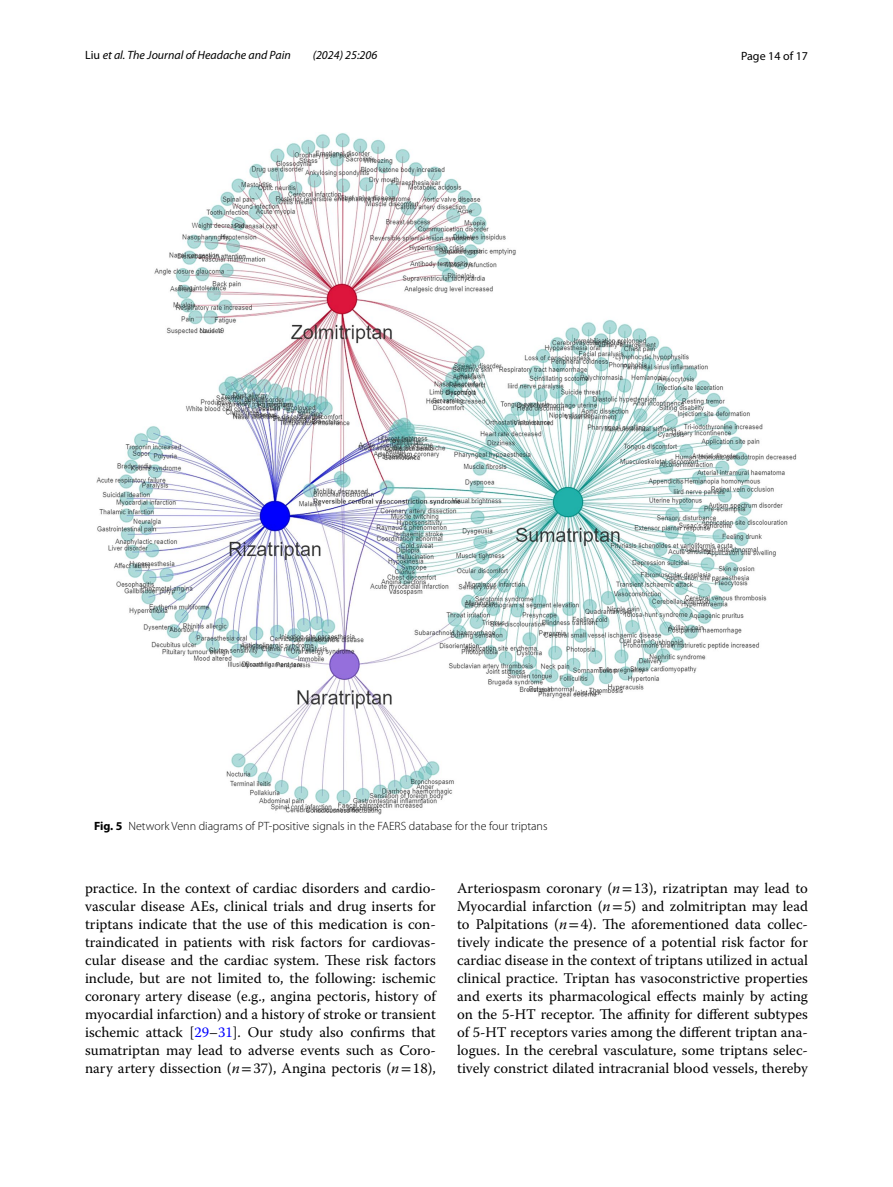
<style>
.page{position:relative;width:893px;height:1187px;background:#fff}
.page>*{position:absolute;margin:0;border:0;box-sizing:border-box;transform-origin:0 0}
.t1{font:14.7px/18px "Warnock Pro";color:#000;text-align:justify}
.t2{font:300 12px "Myriad Pro";color:#000}
.t3{font:italic 12px "Myriad Pro";color:#000}
.t4{font:12px "Myriad Pro";color:#000}
.s1{font-style:normal}
.s2{font-weight:700}
.s3{color:#00f}
.s4{font-style:italic}
.s5{font-family:"STIX"}
</style>
<div class="page">
<img style="left:96px;top:133px;width:701px;height:681px">
<p class="t3" style="left:85px;top:48px;width:207px"><span class="s1">Liu</span> et al. The Journal of Headache and Pain</p>
<p class="t3" style="left:313px;top:48px;width:66px">(2024) 25:206</p>
<p class="t4" style="left:741px;top:48px;width:68px">Page 14 of 17</p>
<p class="t2" style="left:94px;top:819px;width:455px"><span class="s2">Fig. 5</span> Network Venn diagrams of PT-positive signals in the FAERS database for the four triptans</p>
<p class="t1" style="left:85px;top:878px;width:352px">practice. In the context of cardiac disorders and cardio&shy;vascular disease AEs, clinical trials and drug inserts for triptans indicate that the use of this medication is con&shy;traindicated in patients with risk factors for cardiovas&shy;cular disease and the cardiac system. These risk factors include, but are not limited to, the following: ischemic coronary artery disease (e.g., angina pectoris, history of myocardial infarction) and a history of stroke or transient ischemic attack [<span class="s3">29</span>–<span class="s3">31</span>]. Our study also confirms that sumatriptan may lead to adverse events such as Coro&shy;nary artery dissection (<span class="s4">n</span><span class="s5">=</span>37), Angina pectoris (<span class="s4">n</span><span class="s5">=</span>18),</p>
<p class="t1" style="left:457px;top:878px;width:352px">Arteriospasm coronary (<span class="s4">n</span><span class="s5">=</span>13), rizatriptan may lead to Myocardial infarction (<span class="s4">n</span><span class="s5">=</span>5) and zolmitriptan may lead to Palpitations (<span class="s4">n</span><span class="s5">=</span>4). The aforementioned data collec&shy;tively indicate the presence of a potential risk factor for cardiac disease in the context of triptans utilized in actual clinical practice. Triptan has vasoconstrictive properties and exerts its pharmacological effects mainly by acting on the 5-HT receptor. The affinity for different subtypes of 5-HT receptors varies among the different triptan ana&shy;logues. In the cerebral vasculature, some triptans selec&shy;tively constrict dilated intracranial blood vessels, thereby</p>
</div>
